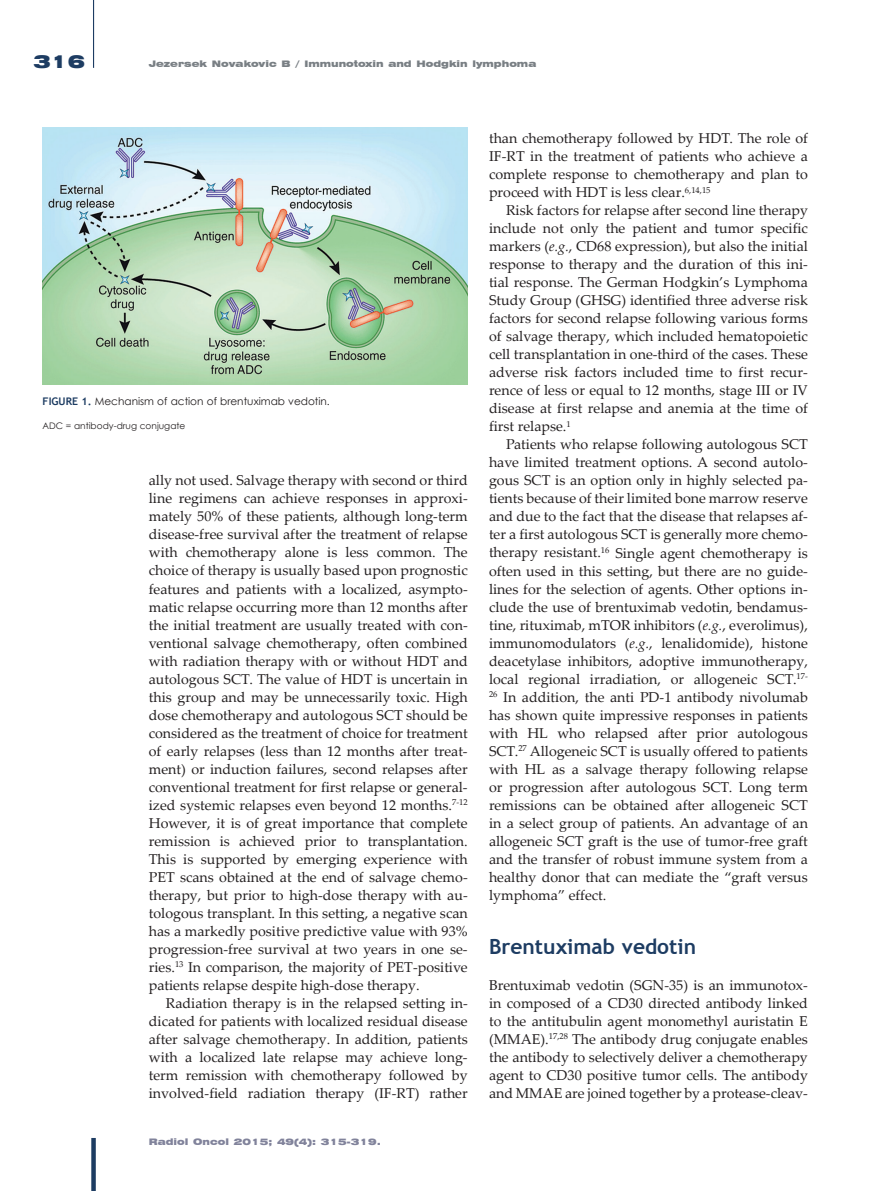
<style>
.page{position:relative;width:893px;height:1191px;background:#fff}
.page>*{position:absolute;margin:0;border:0;box-sizing:border-box;transform-origin:0 0}
.t1{font:700 21px "Trebuchet MS";color:#1d3c62}
.t2{font:900 expanded 18px "Swiss 721 BT";color:#1d3c62}
.t3{font:14.25px/18px "Palatino Linotype";color:#231f20;text-align:justify}
.t4{font:10.5px "Century Gothic";color:#231f20}
.t5{font:900 expanded 9px "Swiss 721 BT";color:#797f84}
.t6{font:900 expanded 9px "Swiss 721 BT";color:#81839b}
.t7{font:9px "Century Gothic";color:#231f20}
.s1{font-family:"Trebuchet MS";font-weight:700;color:#1d3c62}
.s2{font-style:italic}
</style>
<div class="page">
<div style="left:91px;top:1138px;width:5px;height:53px;background:#1d3c62"></div>
<hr style="left:93px;top:0;width:1px;height:68px;background:#1d3c62">
<img style="left:43px;top:128px;width:425px;height:257px">
<p class="t2" style="left:33px;top:50px;width:53px">316</p>
<p class="t5" style="left:149px;top:58px;width:389px">Jezersek Novakovic B / Immunotoxin and Hodgkin lymphoma</p>
<p class="t4" style="left:43px;top:394px;width:289px"><span class="s1">FIGURE 1.</span> Mechanism of action of brentuximab vedotin.</p>
<p class="t7" style="left:43px;top:419px;width:144px">ADC = antibody-drug conjugate</p>
<p class="t3" style="left:149px;top:471px;width:320px">ally not used. Salvage therapy with second or third line regimens can achieve responses in approxi&shy;mately 50% of these patients, although long-term disease-free survival after the treatment of relapse with chemotherapy alone is less common. The choice of therapy is usually based upon prognostic features and patients with a localized, asympto&shy;matic relapse occurring more than 12 months after the initial treatment are usually treated with con&shy;ventional salvage chemotherapy, often combined with radiation therapy with or without HDT and autologous SCT. The value of HDT is uncertain in this group and may be unnecessarily toxic. High dose chemotherapy and autologous SCT should be considered as the treatment of choice for treatment of early relapses (less than 12 months after treat&shy;ment) or induction failures, second relapses after conventional treatment for first relapse or general&shy;ized systemic relapses even beyond 12 months.<sup>7-12<br></sup>However, it is of great importance that complete remission is achieved prior to transplantation.<br>This is supported by emerging experience with PET scans obtained at the end of salvage chemo&shy;therapy, but prior to high-dose therapy with au&shy;tologous transplant. In this setting, a negative scan has a markedly positive predictive value with 93% progression-free survival at two years in one se&shy;ries.<sup>13</sup> In comparison, the majority of PET-positive patients relapse despite high-dose therapy.</p>
<p class="t3" style="left:149px;top:993px;width:320px;text-indent:17px">Radiation therapy is in the relapsed setting in&shy;dicated for patients with localized residual disease after salvage chemotherapy. In addition, patients with a localized late relapse may achieve long&shy;term remission with chemotherapy followed by involved-field radiation therapy (IF-RT) rather</p>
<p class="t6" style="left:149px;top:1136px;width:234px">Radiol Oncol 2015; 49(4): 315-319.</p>
<p class="t3" style="left:489px;top:129px;width:320px">than chemotherapy followed by HDT. The role of IF-RT in the treatment of patients who achieve a complete response to chemotherapy and plan to proceed with HDT is less clear.<sup>6,14,15</sup></p>
<p class="t3" style="left:489px;top:201px;width:320px;text-indent:17px">Risk factors for relapse after second line therapy include not only the patient and tumor specific markers (<span class="s2">e.g.</span>, CD68 expression), but also the initial response to therapy and the duration of this ini&shy;tial response. The German Hodgkin’s Lymphoma Study Group (GHSG) identified three adverse risk factors for second relapse following various forms of salvage therapy, which included hematopoietic cell transplantation in one-third of the cases. These adverse risk factors included time to first recur&shy;rence of less or equal to 12 months, stage III or IV disease at first relapse and anemia at the time of first relapse.<sup>1</sup></p>
<p class="t3" style="left:489px;top:435px;width:320px;text-indent:17px">Patients who relapse following autologous SCT have limited treatment options. A second autolo&shy;gous SCT is an option only in highly selected pa&shy;tients because of their limited bone marrow reserve and due to the fact that the disease that relapses af&shy;ter a first autologous SCT is generally more chemo&shy;therapy resistant.<sup>16</sup> Single agent chemotherapy is often used in this setting, but there are no guide&shy;lines for the selection of agents. Other options in&shy;clude the use of brentuximab vedotin, bendamus&shy;tine, rituximab, mTOR inhibitors (<span class="s2">e.g.</span>, everolimus), immunomodulators (<span class="s2">e.g.</span>, lenalidomide), histone deacetylase inhibitors, adoptive immunotherapy, local regional irradiation, or allogeneic SCT.<sup>17- 26</sup> In addition, the anti PD-1 antibody nivolumab has shown quite impressive responses in patients with HL who relapsed after prior autologous SCT.<sup>27</sup> Allogeneic SCT is usually offered to patients with HL as a salvage therapy following relapse or progression after autologous SCT. Long term remissions can be obtained after allogeneic SCT in a select group of patients. An advantage of an allogeneic SCT graft is the use of tumor-free graft and the transfer of robust immune system from a healthy donor that can mediate the “graft versus lymphoma” effect.</p>
<h1 class="t1" style="left:489px;top:933px;width:209px">Brentuximab vedotin</h1>
<p class="t3" style="left:489px;top:975px;width:320px">Brentuximab vedotin (SGN-35) is an immunotox&shy;in composed of a CD30 directed antibody linked to the antitubulin agent monomethyl auristatin E (MMAE).<sup>17,28</sup> The antibody drug conjugate enables the antibody to selectively deliver a chemotherapy agent to CD30 positive tumor cells. The antibody and MMAE are joined together by a protease-cleav-</p>
</div>
